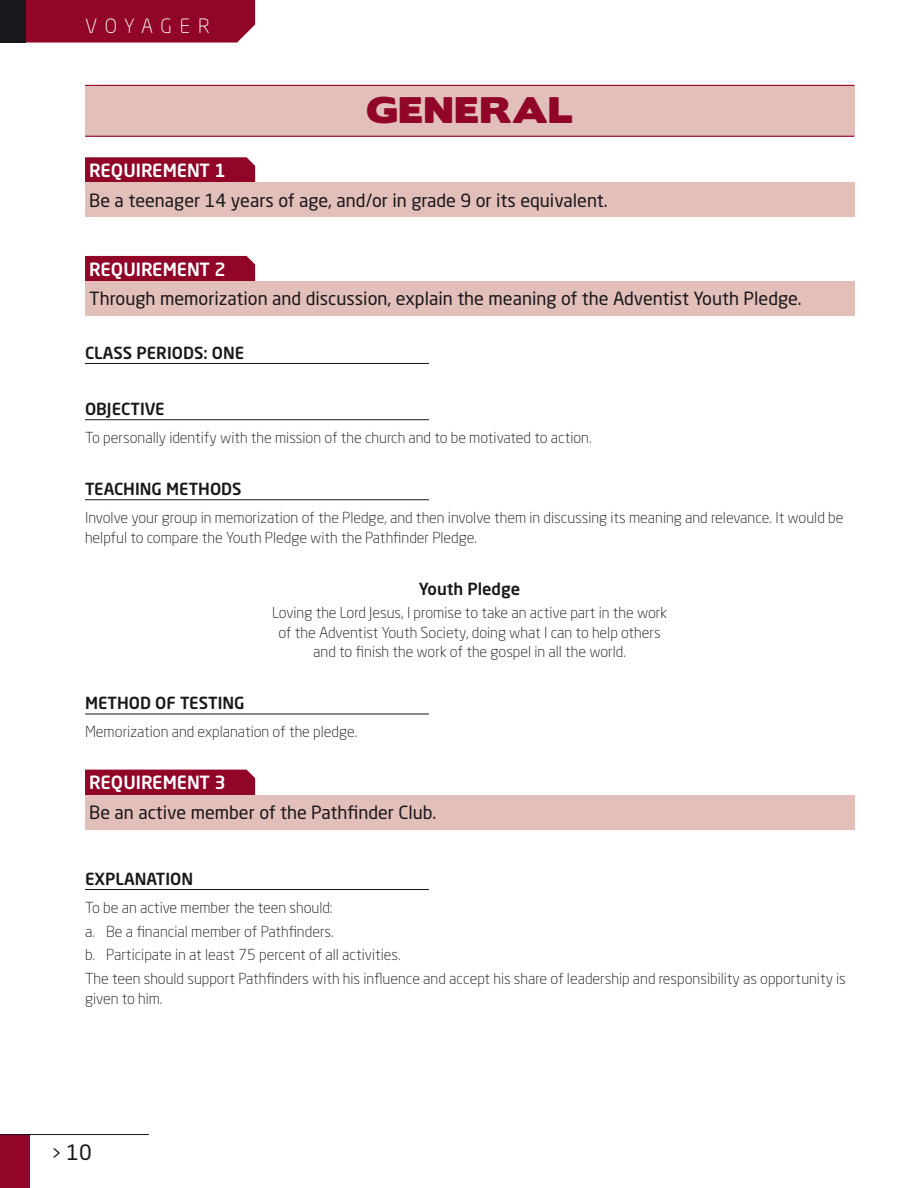
<style>
.page{position:relative;width:918px;height:1188px;background:#fff}
.page>*{position:absolute;margin:0;border:0;box-sizing:border-box;transform-origin:0 0}
.t1{font:33px "Boris Black Bloxx";letter-spacing:.05em;color:#910529}
.t2{font:21px "Neo Sans Std";color:#19171b}
.t3{font:300 19.5px "Neo Sans Std";letter-spacing:.375em;color:#fff}
.t4{font:18px "Neo Sans Std";color:#19171b}
.t5{font:500 18px "Neo Sans Std";color:#fff}
.t6{font:500 16.5px "Neo Sans Std";color:#19171b}
.t7{font:300 15px/19.5px "Neo Sans Std";color:#19171b}
.s1{font-size:18px}
</style>
<div class="page">
<div style="left:0;top:1135px;width:30px;height:53px;background:#910529"></div>
<hr style="left:0;top:1134px;width:149px;height:1px;background:#19171b">
<div style="left:26px;top:0;width:229px;height:43px;background:#910529"></div>
<div style="left:0;top:0;width:26px;height:43px;background:#19171b"></div>
<hr style="left:85px;top:363px;width:344px;height:1px;background:#19171b">
<hr style="left:85px;top:419px;width:344px;height:1px;background:#19171b">
<hr style="left:85px;top:499px;width:344px;height:1px;background:#19171b">
<hr style="left:85px;top:714px;width:344px;height:1px;background:#19171b">
<hr style="left:85px;top:889px;width:344px;height:1px;background:#19171b">
<svg style="left:85px;top:157px;width:170px;height:26px;background:#961132"></svg>
<div style="left:85px;top:183px;width:769px;height:34px;background:#e3bfba"></div>
<div style="left:85px;top:256px;width:170px;height:25px;background:#910529"></div>
<div style="left:85px;top:281px;width:769px;height:34px;background:#e3bfba"></div>
<div style="left:85px;top:770px;width:170px;height:25px;background:#910529"></div>
<div style="left:85px;top:795px;width:769px;height:34px;background:#e3bfba"></div>
<div style="left:85px;top:85px;width:769px;height:51px;background:#e3bfba"></div>
<hr style="left:85px;top:85px;width:769px;height:1px;background:#910529">
<hr style="left:85px;top:136px;width:769px;height:1px;background:#910529">
<h3 class="t3" style="left:85px;top:15px;width:126px">VOYAGER</h3>
<h1 class="t1" style="left:366px;top:96px;width:208px">GENErAL</h1>
<p class="t5" style="left:89px;top:163px;width:138px">REQUIREMENT 1</p>
<p class="t4" style="left:89px;top:193px;width:520px">Be a teenager 14 years of age, and/or in grade 9 or its equivalent .</p>
<p class="t5" style="left:89px;top:262px;width:138px">REQUIREMENT 2</p>
<p class="t4" style="left:89px;top:292px;width:714px">Through memorization and discussion, explain the meaning of the Adventist Youth Pledge .</p>
<p class="t6" style="left:85px;top:346px;width:161px">CLASS PERIODS: ONE</p>
<p class="t6" style="left:85px;top:402px;width:81px">OBJECTIVE</p>
<p class="t7" style="left:85px;top:428px;width:508px">To personally identify with the mission of the church and to be motivated to action.</p>
<p class="t6" style="left:85px;top:482px;width:158px">TEACHING METHODS</p>
<p class="t7" style="left:85px;top:508px;width:760px">Involve your group in memorization of the Pledge, and then involve them in discussing its meaning and relevance. It would be helpful to compare the Youth Pledge with the Pathfinder Pledge.</p>
<p class="t6" style="left:419px;top:582px;width:103px">Youth Pledge</p>
<p class="t7" style="left:272px;top:604px;width:397px;text-align:center">Loving the Lord Jesus, I promise to take an active part in the work of the Adventist Youth Society, doing what I can to help others and to finish the work of the gospel in all the world.</p>
<p class="t6" style="left:85px;top:697px;width:161px">METHOD OF TESTING</p>
<p class="t7" style="left:85px;top:723px;width:274px">Memorization and explanation of the pledge.</p>
<p class="t5" style="left:89px;top:775px;width:138px">REQUIREMENT 3</p>
<p class="t4" style="left:89px;top:805px;width:349px">Be an active member of the Pathfinder Club .</p>
<p class="t6" style="left:85px;top:872px;width:110px">EXPLANATION</p>
<p class="t7" style="left:85px;top:896px;width:762px;line-height:23.7px">To be an active member the teen should:<br>a. Be a financial member of Pathfinders.<br>b. Participate in at least 75 percent of all activities.<br>The teen should support Pathfinders with his influence and accept his share of leadership and responsibility as opportunity is</p>
<p class="t7" style="left:85px;top:989px;width:79px">given to him.</p>
<h2 class="t2" style="left:51px;top:1144px;width:42px"><span class="s1">&gt;</span> 10</h2>
</div>
